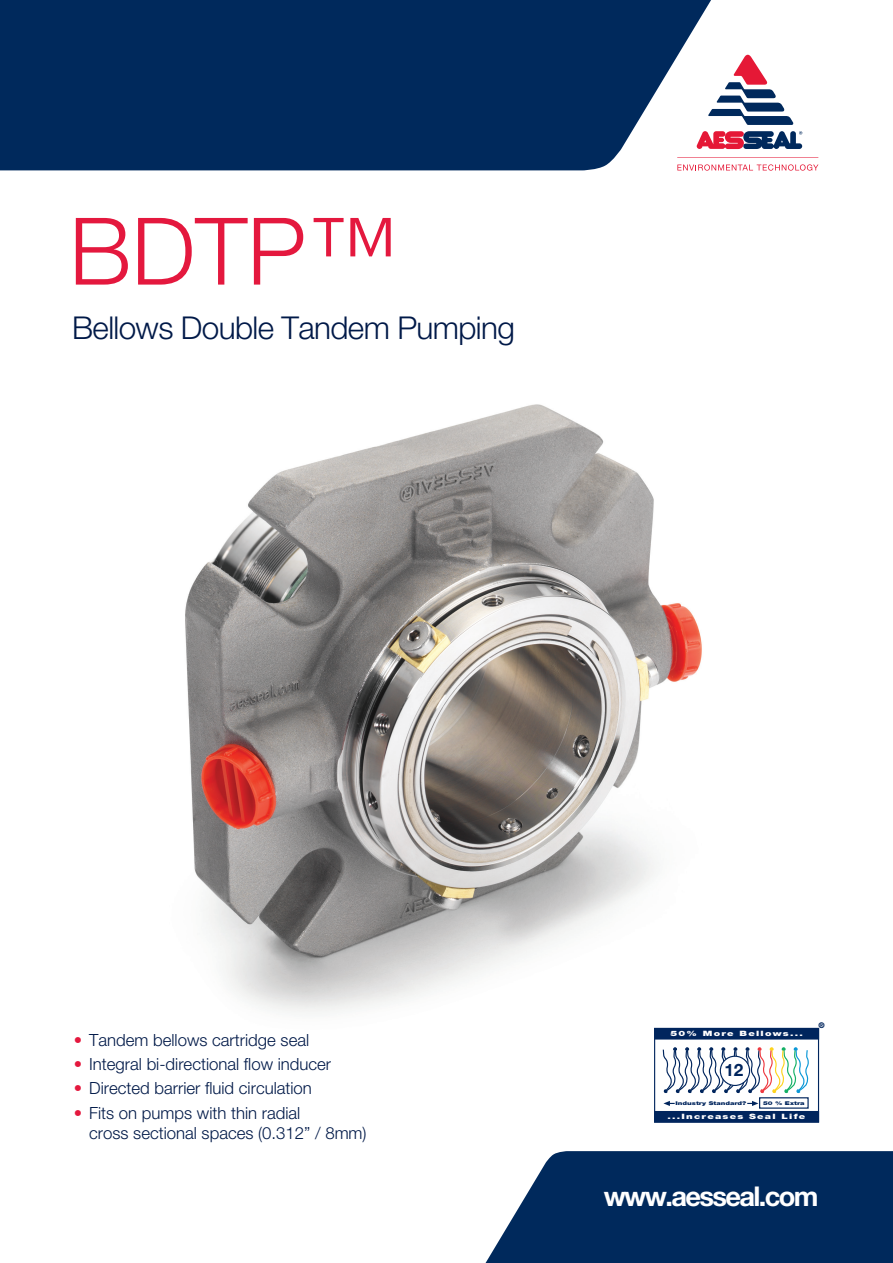
<style>
.page{position:relative;width:893px;height:1263px;background:#fff}
.page>*{position:absolute;margin:0;border:0;box-sizing:border-box;transform-origin:0 0}
.t1{font:300 93.3px "Helvetica Neue LTW1 G";color:#e4183e}
.t2{font:300 31.5px "Helvetica Neue LTW1 G";letter-spacing:-.02em;color:#001948}
.Front_web{font:700 27.3px "Helvetica Neue LTW1 G";letter-spacing:-.06em;color:#fff}
.t3{font:700 17.1px "Helvetica Neue LTW1 G";color:#00255d}
.t4{font:300 16.8px/20.1px "Helvetica Neue LTW1 G";color:#001948}
.t5{font:900 7.95px "Helvetica Neue LTW1 G";color:#00255d}
.t6{font:900 7.35px "Helvetica Neue LTW1 G";letter-spacing:.12em;color:#fff;scale:1.4 1}
.t7{font:900 5.1px "Helvetica Neue LTW1 G";color:#00255d;scale:1.4 1}
.s1{color:#e4183e}
</style>
<div class="page">
<img style="left:185px;top:404px;width:534px;height:624px">
<div style="left:655px;top:1028px;width:163px;height:11px;background:#00255d"></div>
<div style="left:655px;top:1111px;width:163px;height:11px;background:#00255d"></div>
<svg style="left:662px;top:1047px;width:147px;height:47px"></svg>
<svg style="left:663px;top:1101px;width:12px;height:5px"></svg>
<svg style="left:747px;top:1101px;width:11px;height:5px"></svg>
<div style="left:759px;top:1097px;width:50px;height:12px;border:1px solid #00255d"></div>
<svg style="left:485px;top:1151px;width:408px;height:112px;background:#153b69"></svg>
<svg style="left:0;top:0;width:819px;height:170px;background:#234772"></svg>
<svg style="left:677px;top:157px;width:141px;height:1px"></svg>
<svg style="left:697px;top:131px;width:105px;height:18px"></svg>
<svg style="left:708px;top:55px;width:85px;height:70px"></svg>
<svg style="left:677px;top:164px;width:141px;height:7px"></svg>
<p class="t1" style="left:69px;top:194px;width:331px">BDTP™</p>
<p class="t2" style="left:72px;top:309px;width:444px">Bellows Double Tandem Pumping</p>
<p class="t4" style="left:74px;top:1029px;width:237px"><span class="s1">•</span> Tandem bellows cartridge seal</p>
<p class="t4" style="left:74px;top:1054px;width:259px"><span class="s1">•</span> Integral bi-directional flow inducer</p>
<p class="t4" style="left:74px;top:1078px;width:240px"><span class="s1">•</span> Directed barrier fluid circulation</p>
<p class="t4" style="left:89px;top:1103px;width:279px;text-indent:-15px"><span class="s1">•</span> Fits on pumps with thin radial<br>cross sectional spaces (0.312” / 8mm)</p>
<p class="t6" style="left:670px;top:1029px;width:96px">50% More Bellows...</p>
<p class="t3" style="left:724px;top:1060px;width:21px">12</p>
<p class="t7" style="left:675px;top:1100px;width:52px">Industry Standard?</p>
<p class="t7" style="left:763px;top:1099px;width:31px">50 % Extra</p>
<p class="t6" style="left:668px;top:1112px;width:100px">...Increases Seal Life</p>
<p class="t5" style="left:819px;top:1020px;width:8px">®</p>
<p class="Front_web" style="left:604px;top:1179px;width:216px">www.aesseal.com</p>
</div>
